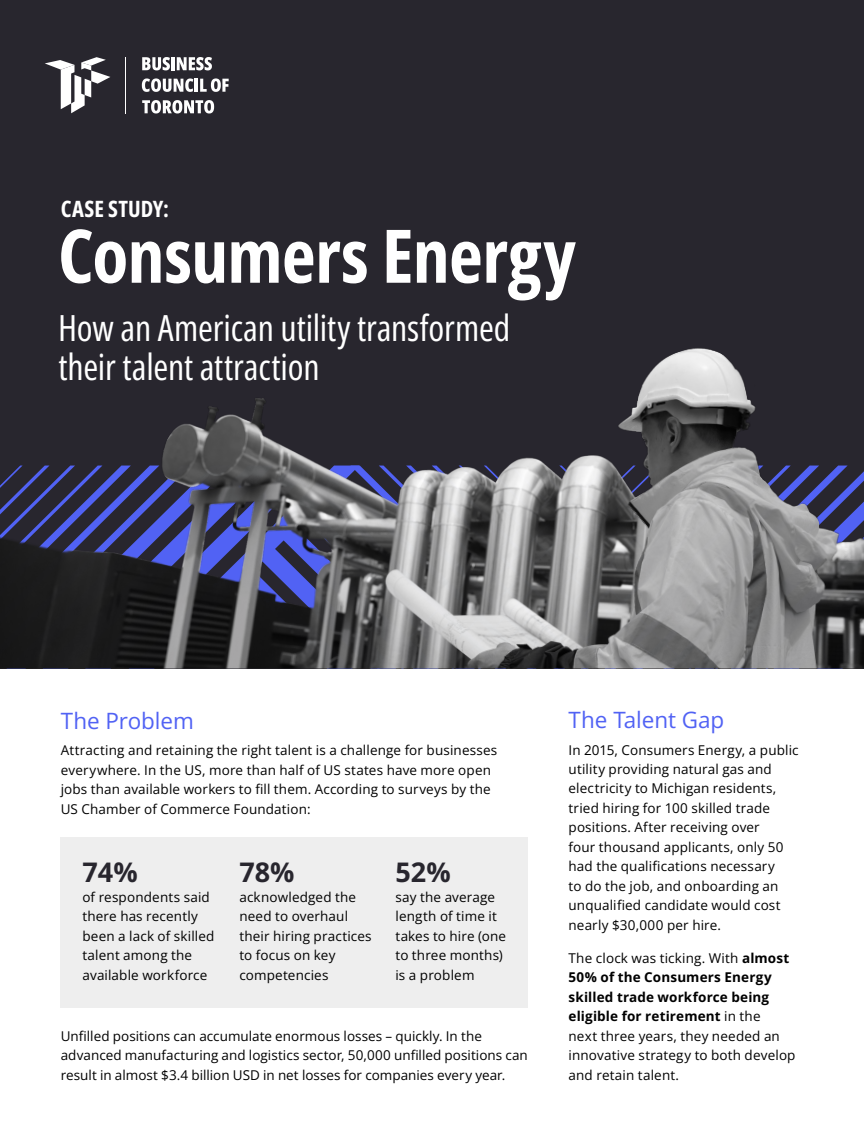
<style>
.page{position:relative;width:864px;height:1134px;background:#fff}
.page>*{position:absolute;margin:0;border:0;box-sizing:border-box;transform-origin:0 0}
.t1{font:700 73.95px "Open Sans Condensed";letter-spacing:-.01em;color:#fff}
.t2{font:36px/39px "Open Sans Condensed";letter-spacing:-.005em;color:#fff}
.t3{font:700 27px "Open Sans";color:#28262e}
.t4{font:22.5px "Open Sans";letter-spacing:-.005em;color:#5162f4}
.t5{font:700 22.5px "Open Sans Condensed";letter-spacing:.005em;color:#fff}
.t6{font:13.5px/19.5px "Open Sans";letter-spacing:.01em;color:#000}
.s1{font-weight:700}
</style>
<div class="page">
<div style="left:0;top:0;width:864px;height:669px;background:#28262e"></div>
<img style="left:0;top:348px;width:864px;height:321px">
<div style="left:61px;top:837px;width:467px;height:171px;background:#eee"></div>
<hr style="left:126px;top:57px;width:1px;height:56px;background:#fff">
<svg style="left:45px;top:57px;width:65px;height:56px"></svg>
<svg style="left:142px;top:57px;width:28px;height:13px"></svg>
<hr style="left:171px;top:57px;width:4px;height:13px;background:#fff">
<svg style="left:177px;top:57px;width:35px;height:13px"></svg>
<svg style="left:142px;top:78px;width:87px;height:14px"></svg>
<svg style="left:142px;top:100px;width:72px;height:14px"></svg>
<h3 class="t5" style="left:61px;top:194px;width:110px">CASE STUDY:</h3>
<h1 class="t1" style="left:58px;top:205px;width:520px">Consumers Energy</h1>
<h2 class="t2" style="left:58px;top:308px;width:454px">How an American utility transformed their talent attraction</h2>
<h3 class="t4" style="left:61px;top:705px;width:135px">The Problem</h3>
<p class="t6" style="left:61px;top:740px;width:438px">Attracting and retaining the right talent is a challenge for businesses everywhere. In the US, more than half of US states have more open jobs than available workers to fill them. According to surveys by the US Chamber of Commerce Foundation:</p>
<h3 class="t3" style="left:82px;top:854px;width:57px">74%</h3>
<p class="t6" style="left:82px;top:887px;width:134px">of respondents said there has recently been a lack of skilled talent among the available workforce</p>
<h3 class="t3" style="left:239px;top:854px;width:57px">78%</h3>
<p class="t6" style="left:239px;top:887px;width:134px">acknowledged the need to overhaul their hiring practices to focus on key competencies</p>
<h3 class="t3" style="left:395px;top:854px;width:57px">52%</h3>
<p class="t6" style="left:395px;top:887px;width:112px">say the average length of time it takes to hire (one to three months) is a problem</p>
<p class="t6" style="left:61px;top:1026px;width:469px">Unfilled positions can accumulate enormous losses – quickly. In the advanced manufacturing and logistics sector, 50,000 unfilled positions can result in almost $3.4 billion USD in net losses for companies every year.</p>
<h3 class="t4" style="left:569px;top:705px;width:157px">The Talent Gap</h3>
<p class="t6" style="left:569px;top:740px;width:232px">In 2015, Consumers Energy, a public utility providing natural gas and electricity to Michigan residents, tried hiring for 100 skilled trade positions. After receiving over<br>four thousand applicants, only 50 had the qualifications necessary<br>to do the job, and onboarding an unqualified candidate would cost nearly $30,000 per hire.</p>
<p class="t6" style="left:569px;top:948px;width:229px">The clock was ticking. With <span class="s1">almost<br>50% of the Consumers Energy skilled trade workforce being eligible for retirement</span> in the<br>next three years, they needed an innovative strategy to both develop and retain talent.</p>
</div>
